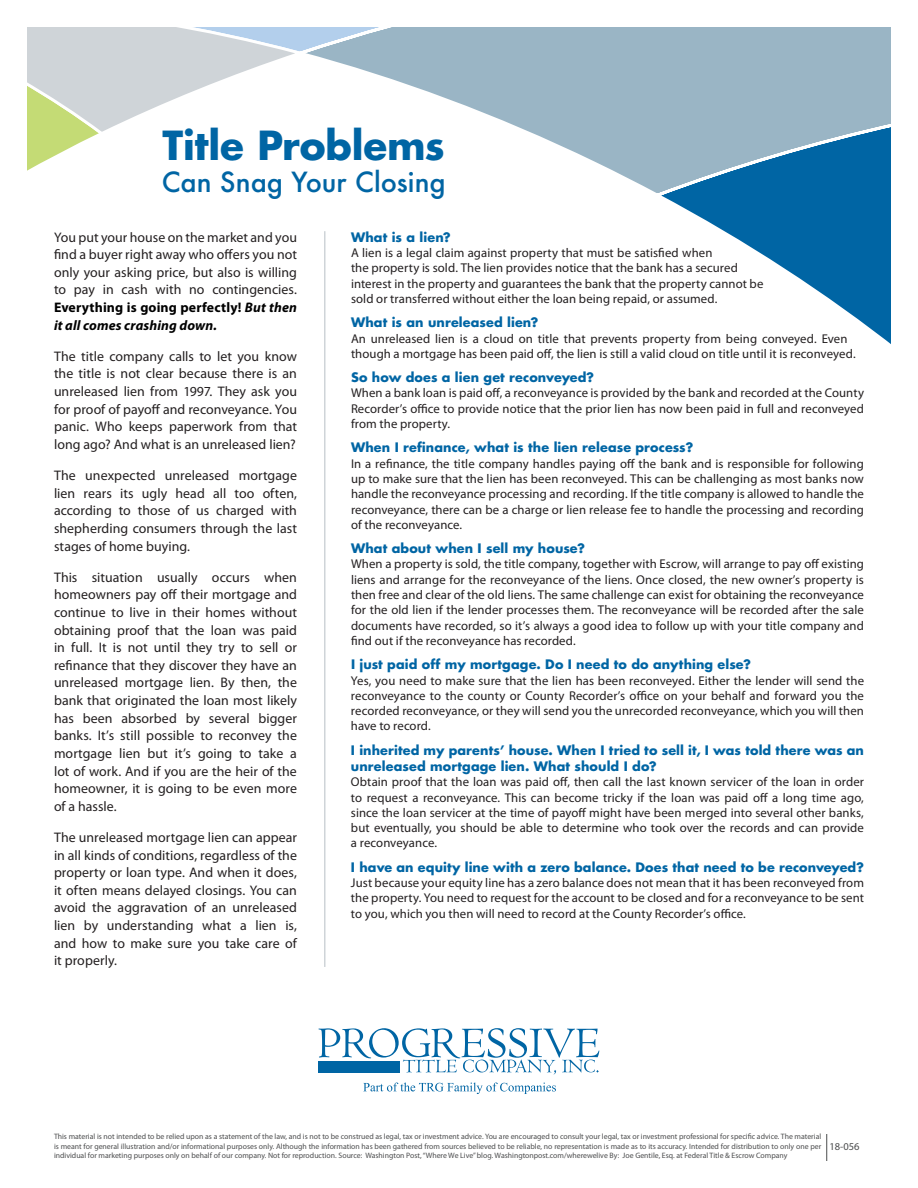
<style>
.page{position:relative;width:918px;height:1188px;background:#fff}
.page>*{position:absolute;margin:0;border:0;box-sizing:border-box;transform-origin:0 0}
.t1{font:700 39px "Futura Std";letter-spacing:-.005em;color:#0065a4}
.t2{font:500 27px "Futura";color:#0065a4}
.t3{font:13.8px/17.7px "Myriad Pro";letter-spacing:.005em;color:#231f20;text-align:justify}
.t4{font:12.75px/15.3px "Myriad Pro";letter-spacing:.005em;color:#231f20;text-align:justify}
.t5{font:700 12.75px/16.2px "Futura Std";letter-spacing:.01em;color:#0065a4}
.t6{font:10.5px "Myriad Pro";color:#4b4c4d}
.t7{font:7.8px/9.3px "Myriad Pro";color:#4b4c4d;text-align:justify}
.s1{font-weight:700;color:#000}
.s2{font-weight:700;font-style:italic;color:#000}
</style>
<div class="page">
<svg style="left:826px;top:1134px;width:1px;height:27px"></svg>
<svg style="left:556px;top:27px;width:335px;height:317px"></svg>
<svg style="left:27px;top:27px;width:529px;height:144px"></svg>
<svg style="left:319px;top:1028px;width:280px;height:46px"></svg>
<div style="left:319px;top:1061px;width:81px;height:12px;background:#0065a4"></div>
<svg style="left:363px;top:1083px;width:193px;height:11px"></svg>
<hr style="left:324px;top:231px;width:2px;height:736px;background:#cfd4d8">
<p class="t1" style="left:163px;top:120px;width:284px">Title Problems</p>
<p class="t2" style="left:162px;top:164px;width:286px">Can Snag Your Closing</p>
<p class="t3" style="left:54px;top:228px;width:245px">You put your house on the market and you find a buyer right away who offers you not only your asking price, but also is willing to pay in cash with no contingencies.<br><span class="s1">Everything is going perfectly!</span> <span class="s2">But then it all comes crashing down.</span></p>
<p class="t3" style="left:54px;top:347px;width:245px">The title company calls to let you know the title is not clear because there is an unreleased lien from 1997. They ask you for proof of payoff and reconveyance. You panic. Who keeps paperwork from that long ago? And what is an unreleased lien?</p>
<p class="t3" style="left:54px;top:466px;width:245px">The unexpected unreleased mortgage lien rears its ugly head all too often, according to those of us charged with shepherding consumers through the last stages of home buying.</p>
<p class="t3" style="left:54px;top:568px;width:245px">This situation usually occurs when homeowners pay off their mortgage and continue to live in their homes without obtaining proof that the loan was paid in full. It is not until they try to sell or refinance that they discover they have an unreleased mortgage lien. By then, the bank that originated the loan most likely has been absorbed by several bigger banks. It’s still possible to reconvey the mortgage lien but it’s going to take a lot of work. And if you are the heir of the homeowner, it is going to be even more of a hassle.</p>
<p class="t3" style="left:54px;top:828px;width:245px">The unreleased mortgage lien can appear in all kinds of conditions, regardless of the property or loan type. And when it does, it often means delayed closings. You can avoid the aggravation of an unreleased lien by understanding what a lien is, and how to make sure you take care of it properly.</p>
<p class="t5" style="left:351px;top:229px;width:101px">What is a lien?</p>
<p class="t4" style="left:351px;top:245px;width:414px;text-align:left">A lien is a legal claim against property that must be satisfied when<br>the property is sold. The lien provides notice that the bank has a secured interest in the property and guarantees the bank that the property cannot be sold or transferred without either the loan being repaid, or assumed.</p>
<p class="t5" style="left:351px;top:314px;width:189px">What is an unreleased lien?</p>
<p class="t4" style="left:351px;top:330px;width:506px">An unreleased lien is a cloud on title that prevents property from being conveyed. Even though a mortgage has been paid off, the lien is still a valid cloud on title until it is reconveyed.</p>
<p class="t5" style="left:351px;top:369px;width:245px">So how does a lien get reconveyed?</p>
<p class="t4" style="left:351px;top:385px;width:515px">When a bank loan is paid off, a reconveyance is provided by the bank and recorded at the County Recorder’s office to provide notice that the prior lien has now been paid in full and reconveyed from the property.</p>
<p class="t5" style="left:351px;top:439px;width:344px">When I refinance, what is the lien release process?</p>
<p class="t4" style="left:351px;top:455px;width:515px">In a refinance, the title company handles paying off the bank and is responsible for following up to make sure that the lien has been reconveyed. This can be challenging as most banks now handle the reconveyance processing and recording. If the title company is allowed to handle the reconveyance, there can be a charge or lien release fee to handle the processing and recording of the reconveyance.</p>
<p class="t5" style="left:351px;top:540px;width:235px">What about when I sell my house?</p>
<p class="t4" style="left:351px;top:556px;width:515px">When a property is sold, the title company, together with Escrow, will arrange to pay off existing liens and arrange for the reconveyance of the liens. Once closed, the new owner’s property is then free and clear of the old liens. The same challenge can exist for obtaining the reconveyance for the old lien if the lender processes them. The reconveyance will be recorded after the sale documents have recorded, so it’s always a good idea to follow up with your title company and find out if the reconveyance has recorded.</p>
<p class="t5" style="left:351px;top:656px;width:401px">I just paid off my mortgage. Do I need to do anything else?</p>
<p class="t4" style="left:351px;top:672px;width:515px">Yes, you need to make sure that the lien has been reconveyed. Either the lender will send the reconveyance to the county or County Recorder’s office on your behalf and forward you the recorded reconveyance, or they will send you the unrecorded reconveyance, which you will then have to record.</p>
<p class="t5" style="left:351px;top:742px;width:515px">I inherited my parents’ house. When I tried to sell it, I was told there was an unreleased mortgage lien. What should I do?</p>
<p class="t4" style="left:351px;top:774px;width:515px">Obtain proof that the loan was paid off, then call the last known servicer of the loan in order to request a reconveyance. This can become tricky if the loan was paid off a long time ago, since the loan servicer at the time of payoff might have been merged into several other banks, but eventually, you should be able to determine who took over the records and can provide a reconveyance.</p>
<p class="t5" style="left:351px;top:859px;width:514px">I have an equity line with a zero balance. Does that need to be reconveyed?</p>
<p class="t4" style="left:351px;top:875px;width:515px">Just because your equity line has a zero balance does not mean that it has been reconveyed from the property. You need to request for the account to be closed and for a reconveyance to be sent to you, which you then will need to record at the County Recorder’s office.</p>
<p class="t7" style="left:54px;top:1132px;width:769px">This material is not intended to be relied upon as a statement of the law, and is not to be construed as legal, tax or investment advice. You are encouraged to consult your legal, tax or investment professional for specific advice. The material is meant for general illustration and/or informational purposes only. Although the information has been gathered from sources believed to be reliable, no representation is made as to its accuracy. Intended for distribution to only one per individual for marketing purposes only on behalf of our company. Not for reproduction. Source: Washington Post, “Where We Live” blog. Washingtonpost.com/wherewelive By: Joe Gentile, Esq. at Federal Title &amp; Escrow Company</p>
<p class="t6" style="left:829px;top:1140px;width:32px">18-056</p>
</div>
